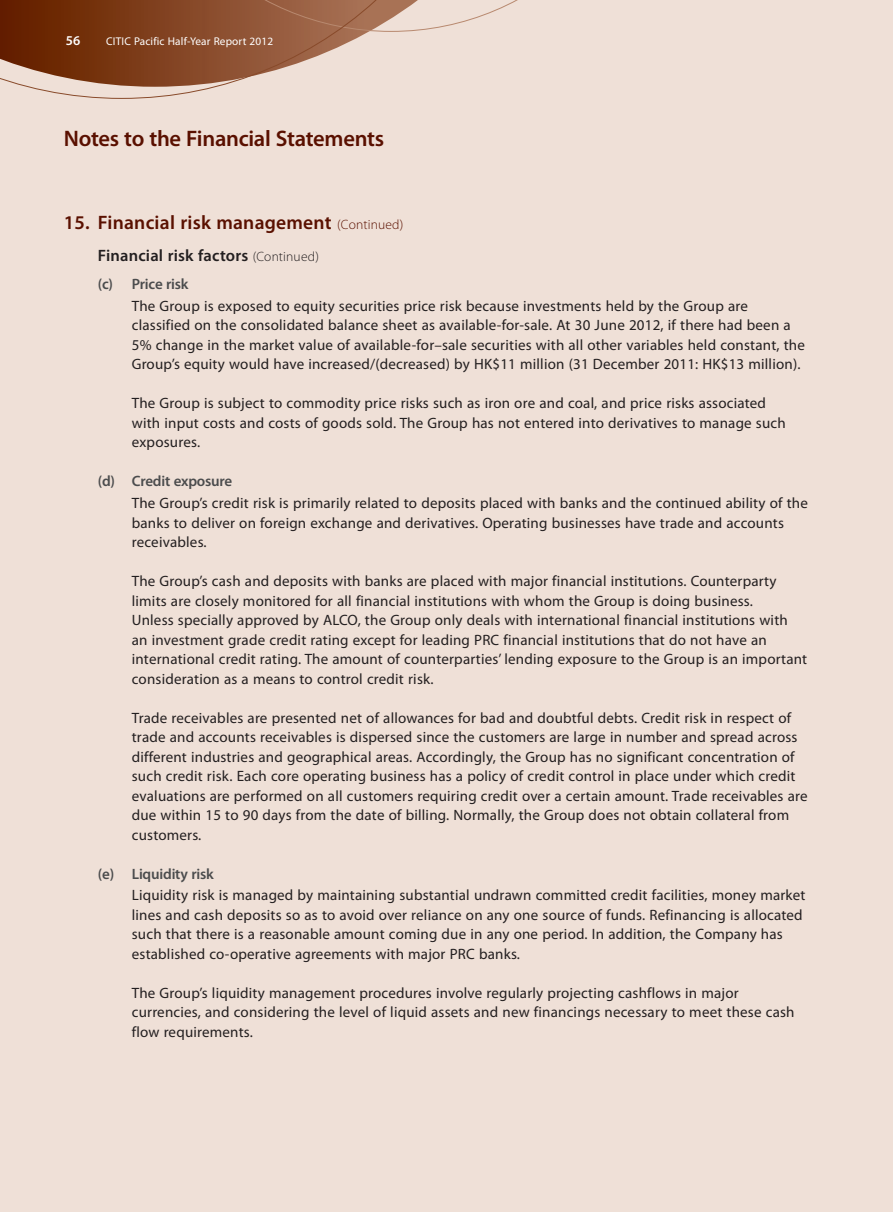
<style>
.page{position:relative;width:893px;height:1212px;background:#efe0d7}
.page>*{position:absolute;margin:0;border:0;box-sizing:border-box;transform-origin:0 0}
.t1{font:600 22.5px "Myriad Pro";letter-spacing:-.015em;color:#5a1000}
.t2{font:600 19.5px "Myriad Pro";letter-spacing:.01em;color:#5a1000}
.t3{font:600 16.5px "Myriad Pro";letter-spacing:.01em;color:#231f20}
.t4{font:15px/19.5px "Myriad Pro";letter-spacing:.015em;color:#231f20}
.t5{font:600 13.5px "Myriad Pro";color:#fff}
.t6{font:11.25px "Myriad Pro";letter-spacing:.015em;color:#fff}
.s1{font-weight:300;font-size:13.5px}
.s2{font-weight:600;color:#4b4c4d}
</style>
<div class="page">
<svg style="left:0;top:0;width:500px;height:99px"></svg>
<p class="t5" style="left:66px;top:32px;width:16px">56</p>
<p class="t6" style="left:106px;top:34px;width:168px">CITIC Pacific Half-Year Report 2012</p>
<p class="t1" style="left:64px;top:125px;width:322px">Notes to the Financial Statements</p>
<p class="t2" style="left:64px;top:210px;width:341px">15. Financial risk management <span class="s1">(Continued)</span></p>
<p class="t3" style="left:98px;top:245px;width:223px">Financial risk factors <span class="s1">(Continued)</span></p>
<p class="t4" style="left:132px;top:273px;width:618px;line-height:21.6px;text-indent:-34px"><span class="s2">(c) Price risk<br></span>The Group is exposed to equity securities price risk because investments held by the Group are</p>
<p class="t4" style="left:132px;top:315px;width:675px">classified on the consolidated balance sheet as available-for-sale. At 30 June 2012, if there had been a<br>5% change in the market value of available-for–sale securities with all other variables held constant, the<br>Group’s equity would have increased/(decreased) by HK$11 million (31 December 2011: HK$13 million).</p>
<p class="t4" style="left:132px;top:393px;width:655px">The Group is subject to commodity price risks such as iron ore and coal, and price risks associated with input costs and costs of goods sold. The Group has not entered into derivatives to manage such exposures.</p>
<p class="t4" style="left:132px;top:470px;width:677px;line-height:21.6px;text-indent:-34px"><span class="s2">(d) Credit exposure<br></span>The Group’s credit risk is primarily related to deposits placed with banks and the continued ability of the</p>
<p class="t4" style="left:132px;top:512px;width:654px">banks to deliver on foreign exchange and derivatives. Operating businesses have trade and accounts receivables.</p>
<p class="t4" style="left:132px;top:571px;width:677px">The Group’s cash and deposits with banks are placed with major financial institutions. Counterparty limits are closely monitored for all financial institutions with whom the Group is doing business.<br>Unless specially approved by ALCO, the Group only deals with international financial institutions with an investment grade credit rating except for leading PRC financial institutions that do not have an international credit rating. The amount of counterparties’ lending exposure to the Group is an important consideration as a means to control credit risk.</p>
<p class="t4" style="left:132px;top:707px;width:677px">Trade receivables are presented net of allowances for bad and doubtful debts. Credit risk in respect of trade and accounts receivables is dispersed since the customers are large in number and spread across different industries and geographical areas. Accordingly, the Group has no significant concentration of such credit risk. Each core operating business has a policy of credit control in place under which credit evaluations are performed on all customers requiring credit over a certain amount. Trade receivables are due within 15 to 90 days from the date of billing. Normally, the Group does not obtain collateral from customers.</p>
<p class="t4" style="left:132px;top:862px;width:675px;line-height:21.6px;text-indent:-34px"><span class="s2">(e) Liquidity risk<br></span>Liquidity risk is managed by maintaining substantial undrawn committed credit facilities, money market</p>
<p class="t4" style="left:132px;top:905px;width:672px">lines and cash deposits so as to avoid over reliance on any one source of funds. Refinancing is allocated such that there is a reasonable amount coming due in any one period. In addition, the Company has established co-operative agreements with major PRC banks.</p>
<p class="t4" style="left:132px;top:983px;width:664px">The Group’s liquidity management procedures involve regularly projecting cashflows in major currencies, and considering the level of liquid assets and new financings necessary to meet these cash flow requirements.</p>
</div>
